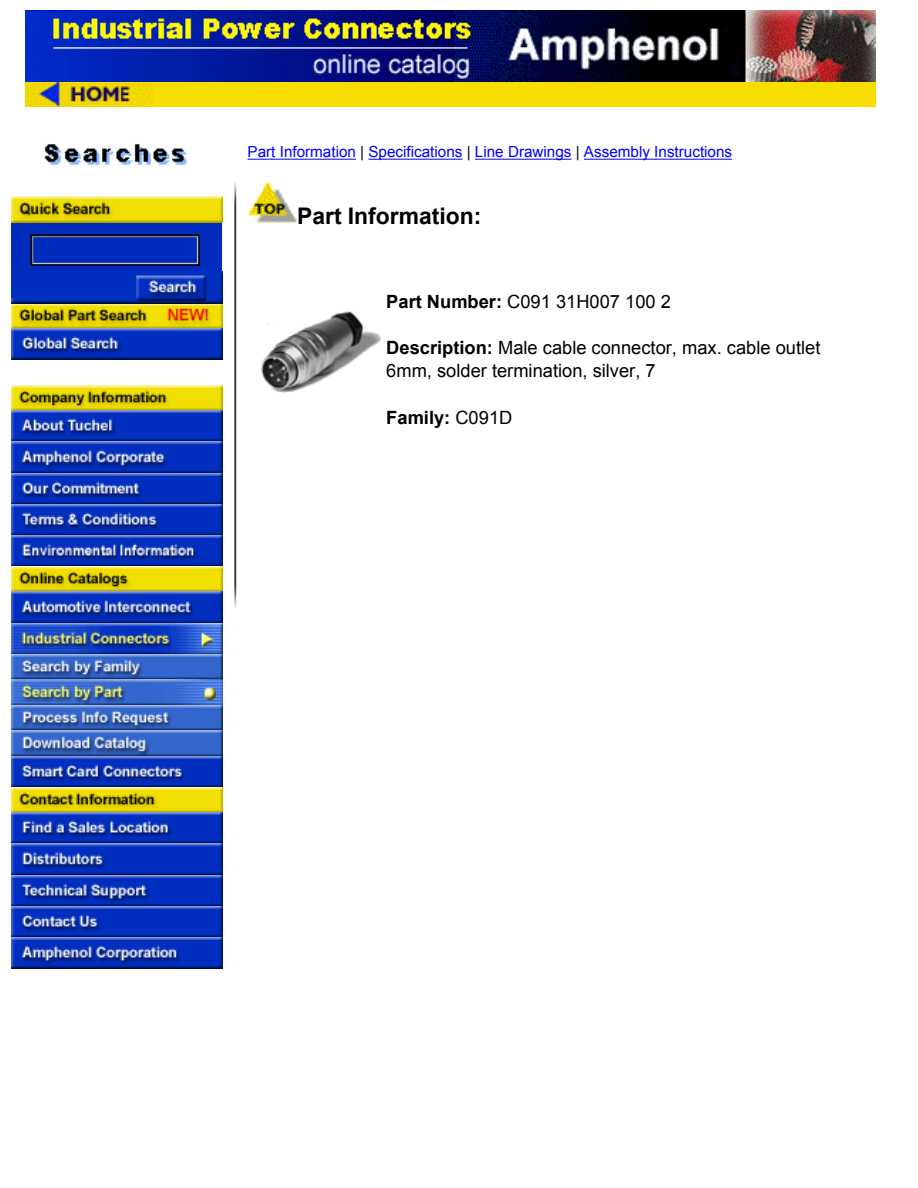
<style>
.page{position:relative;width:918px;height:1188px;background:#fff}
.page>*{position:absolute;margin:0;border:0;box-sizing:border-box;transform-origin:0 0}
.t1{font:700 22.8px "Arial";color:#000}
.t2{font:18.3px/22.5px "Arial";color:#000}
.t3{font:700 18.3px "Arial";color:#000}
.t4{font:15.3px "Arial";color:#00f}
.s1{color:#000}
.s2{font-weight:700}
.s3{font-weight:400}
</style>
<div class="page">
<div style="left:11px;top:222px;width:211px;height:12px;background:#002cbd"></div>
<div style="left:11px;top:234px;width:211px;height:34px;background:#002cbd"></div>
<hr style="left:11px;top:268px;width:211px;height:4px;background:#002cbd">
<img style="left:26px;top:10px;width:849px;height:96px">
<img style="left:44px;top:144px;width:143px;height:21px">
<hr style="left:248px;top:159px;width:108px;height:1px;background:#00f">
<hr style="left:368px;top:159px;width:95px;height:1px;background:#00f">
<hr style="left:475px;top:159px;width:97px;height:1px;background:#00f">
<hr style="left:584px;top:159px;width:148px;height:1px;background:#00f">
<img style="left:11px;top:197px;width:211px;height:25px">
<img style="left:11px;top:272px;width:211px;height:88px">
<img style="left:11px;top:385px;width:211px;height:583px">
<img style="left:234px;top:183px;width:3px;height:424px">
<img style="left:248px;top:183px;width:49px;height:41px">
<img style="left:261px;top:311px;width:120px;height:82px">
<svg style="left:33px;top:237px;width:164px;height:26px"></svg>
<div style="left:30px;top:234px;width:170px;height:32px;border:2px solid #000"></div>
<p class="t4" style="left:248px;top:142px;width:486px">Part Information <span class="s1">|</span> Specifications <span class="s1">|</span> Line Drawings <span class="s1">|</span> Assembly Instructions</p>
<p class="t1" style="left:297px;top:201px;width:186px">Part Information:</p>
<p class="t2" style="left:386px;top:291px;width:286px"><span class="s2">Part Number:</span> C091 31H007 100 2</p>
<p class="t2" style="left:386px;top:337px;width:436px"><span class="s2">Description:</span> Male cable connector, max. cable outlet<br>6mm, solder termination, silver, 7</p>
<p class="t3" style="left:386px;top:405px;width:128px">Family: <span class="s3">C091D</span></p>
</div>
